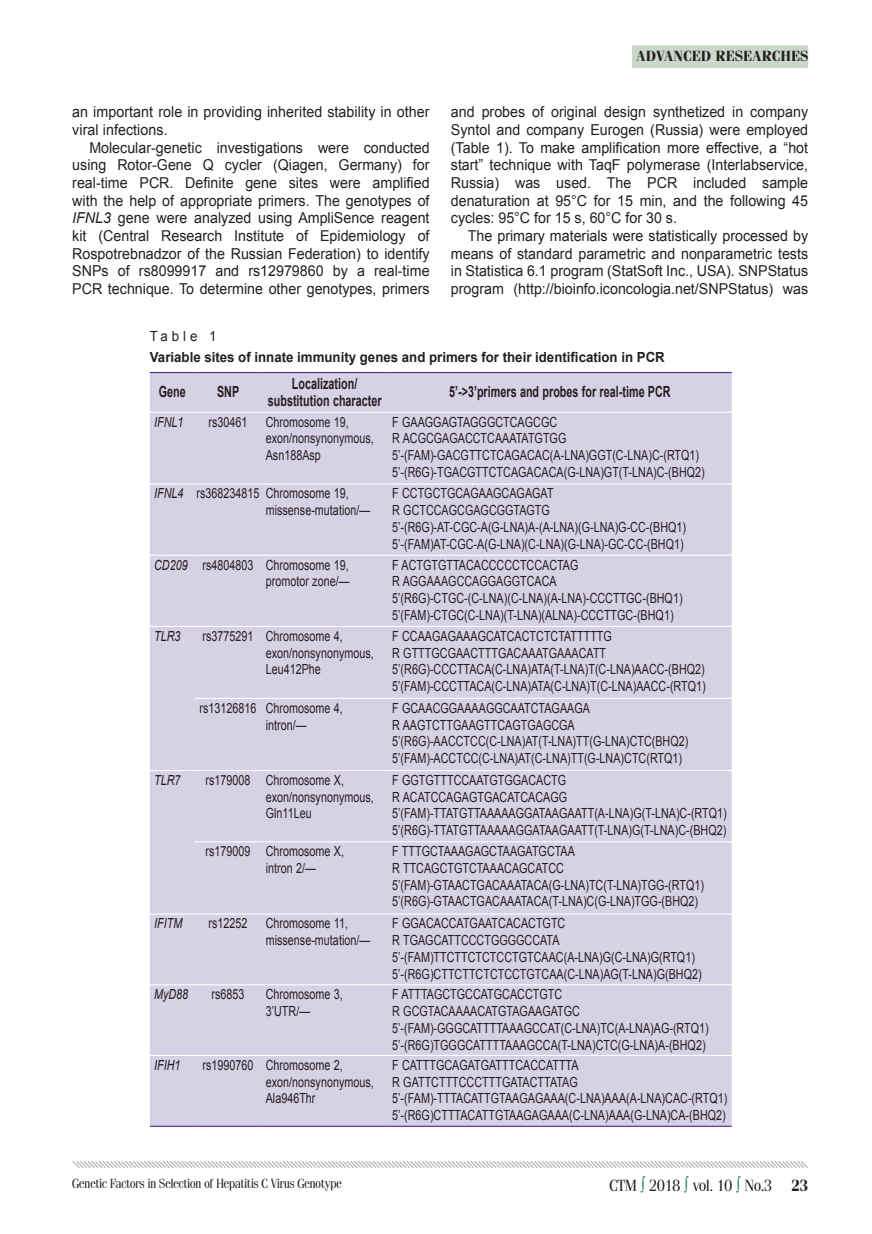
<style>
.page{position:relative;width:872px;height:1234px;background:#fff}
.page>*{position:absolute;margin:0;border:0;box-sizing:border-box;transform-origin:0 0}
.t1{font:16.5px "Simeiz";color:#231f20}
.t2{font:700 15.3px/16.8px "Arial";letter-spacing:.005em;color:#231f20;text-align:center;scale:.7 1}
.t3{font:15px/17.7px "Arial";color:#231f20;text-align:justify;scale:.95 1}
.t4{font:700 15px "Simeiz";letter-spacing:.04em;color:#231f20}
.t5{font:13.95px/16.8px "Arial";letter-spacing:.005em;color:#231f20;scale:.77 1}
.t6{font:700 13.95px "Arial";color:#231f20;scale:.95 1}
.t7{font:italic 13.95px "Arial";letter-spacing:.005em;color:#231f20;scale:.77 1}
.t8{font:13.95px "Arial";letter-spacing:.005em;color:#231f20;scale:.95 1}
.t9{font:13.5px "Simeiz";color:#231f20;scale:.95 1}
.s1{font-style:italic}
.s2{color:#127c43}
.s3{font-weight:700}
</style>
<div class="page">
<svg style="left:72px;top:1161px;width:736px;height:7px"></svg>
<div style="left:632px;top:45px;width:176px;height:23px;background:#cbd8c9"></div>
<div style="left:150px;top:373px;width:582px;height:752px;background:#d7d1e6"></div>
<hr style="left:150px;top:411px;width:45px;height:1px;background:#fff">
<hr style="left:195px;top:411px;width:66px;height:1px;background:#fff">
<hr style="left:261px;top:411px;width:127px;height:1px;background:#fff">
<hr style="left:388px;top:411px;width:344px;height:1px;background:#fff">
<hr style="left:150px;top:483px;width:45px;height:1px;background:#fff">
<hr style="left:195px;top:483px;width:66px;height:1px;background:#fff">
<hr style="left:261px;top:483px;width:127px;height:1px;background:#fff">
<hr style="left:388px;top:483px;width:344px;height:1px;background:#fff">
<hr style="left:150px;top:554px;width:45px;height:1px;background:#fff">
<hr style="left:195px;top:554px;width:66px;height:1px;background:#fff">
<hr style="left:261px;top:554px;width:127px;height:1px;background:#fff">
<hr style="left:388px;top:554px;width:344px;height:1px;background:#fff">
<hr style="left:150px;top:625px;width:45px;height:2px;background:#fff">
<hr style="left:195px;top:625px;width:66px;height:2px;background:#fff">
<hr style="left:261px;top:625px;width:127px;height:2px;background:#fff">
<hr style="left:388px;top:625px;width:344px;height:2px;background:#fff">
<hr style="left:195px;top:697px;width:66px;height:1px;background:#fff">
<hr style="left:261px;top:697px;width:127px;height:1px;background:#fff">
<hr style="left:388px;top:697px;width:344px;height:1px;background:#fff">
<hr style="left:150px;top:769px;width:45px;height:2px;background:#fff">
<hr style="left:195px;top:769px;width:66px;height:2px;background:#fff">
<hr style="left:261px;top:769px;width:127px;height:2px;background:#fff">
<hr style="left:388px;top:769px;width:344px;height:2px;background:#fff">
<hr style="left:195px;top:841px;width:66px;height:1px;background:#fff">
<hr style="left:261px;top:841px;width:127px;height:1px;background:#fff">
<hr style="left:388px;top:841px;width:344px;height:1px;background:#fff">
<hr style="left:150px;top:913px;width:45px;height:1px;background:#fff">
<hr style="left:195px;top:913px;width:66px;height:1px;background:#fff">
<hr style="left:261px;top:913px;width:127px;height:1px;background:#fff">
<hr style="left:388px;top:913px;width:344px;height:1px;background:#fff">
<hr style="left:150px;top:984px;width:45px;height:1px;background:#fff">
<hr style="left:195px;top:984px;width:66px;height:1px;background:#fff">
<hr style="left:261px;top:984px;width:127px;height:1px;background:#fff">
<hr style="left:388px;top:984px;width:344px;height:1px;background:#fff">
<hr style="left:150px;top:1054px;width:45px;height:1px;background:#fff">
<hr style="left:195px;top:1054px;width:66px;height:1px;background:#fff">
<hr style="left:261px;top:1054px;width:127px;height:1px;background:#fff">
<hr style="left:388px;top:1054px;width:344px;height:1px;background:#fff">
<hr style="left:150px;top:372px;width:45px;height:1px;background:#542685">
<hr style="left:195px;top:372px;width:66px;height:1px;background:#542685">
<hr style="left:261px;top:372px;width:127px;height:1px;background:#542685">
<hr style="left:388px;top:372px;width:344px;height:1px;background:#542685">
<hr style="left:150px;top:1125px;width:45px;height:1px;background:#542685">
<hr style="left:195px;top:1125px;width:66px;height:1px;background:#542685">
<hr style="left:261px;top:1125px;width:127px;height:1px;background:#542685">
<hr style="left:388px;top:1125px;width:344px;height:1px;background:#542685">
<p class="t3" style="left:72px;top:103px;width:377px">an important role in providing inherited stability in other viral infections.</p>
<p class="t3" style="left:72px;top:138px;width:377px;text-indent:17px">Molecular-genetic investigations were conducted using Rotor-Gene Q cycler (Qiagen, Germany) for real-time PCR. Definite gene sites were amplified with the help of appropriate primers. The genotypes of <span class="s1">IFNL3</span> gene were analyzed using AmpliSence reagent kit (Central Research Institute of Epidemiology of Rospotrebnadzor of the Russian Federation) to identify SNPs of rs8099917 and rs12979860 by a real-time PCR technique. To determine other genotypes, primers</p>
<p class="t4" style="left:636px;top:48px;width:173px">ADVANCED RESEARCHES</p>
<p class="t3" style="left:451px;top:103px;width:377px">and probes of original design synthetized in company Syntol and company Eurogen (Russia) were employed (Table 1). To make amplification more effective, a “hot start” technique with TaqF polymerase (Interlabservice, Russia) was used. The PCR included sample denaturation at 95°C for 15 min, and the following 45 cycles: 95°C for 15 s, 60°C for 30 s.</p>
<p class="t3" style="left:451px;top:227px;width:377px;text-indent:17px">The primary materials were statistically processed by means of standard parametric and nonparametric tests in Statistica 6.1 program (StatSoft Inc., USA). SNPStatus program (http://bioinfo.iconcologia.net/SNPStatus) was</p>
<p class="t8" style="left:150px;top:326px;width:72px">Table 1</p>
<p class="t6" style="left:150px;top:347px;width:543px">Variable sites of innate immunity genes and primers for their identification in PCR</p>
<p class="t2" style="left:159px;top:384px;width:40px">Gene</p>
<p class="t2" style="left:217px;top:384px;width:33px">SNP</p>
<p class="t2" style="left:268px;top:375px;width:164px">Localization/ substitution character</p>
<p class="t2" style="left:449px;top:384px;width:318px">5’-&gt;3’primers and probes for real-time PCR</p>
<p class="t7" style="left:154px;top:412px;width:40px">IFNL1</p>
<p class="t5" style="left:208px;top:413px;width:52px">rs30461</p>
<p class="t5" style="left:266px;top:413px;width:142px">Chromosome 19, exon/nonsynonymous,<br>Asn188Asp</p>
<p class="t5" style="left:392px;top:413px;width:407px">F GAAGGAGTAGGGCTCAGCGC<br>R ACGCGAGACCTCAAATATGTGG 5’-(FAM)-GACGTTCTCAGACAC(A-LNA)GGT(C-LNA)C-(RTQ1)<br>5’-(R6G)-TGACGTTCTCAGACACA(G-LNA)GT(T-LNA)C-(BHQ2)</p>
<p class="t5" style="left:266px;top:485px;width:137px;text-indent:-112px"><span class="s1">IFNL4</span> rs368234815 Chromosome 19, missense-mutation/—</p>
<p class="t5" style="left:392px;top:485px;width:383px">F CCTGCTGCAGAAGCAGAGAT<br>R GCTCCAGCGAGCGGTAGTG 5’-(R6G)-AT-CGC-A(G-LNA)A-(A-LNA)(G-LNA)G-CC-(BHQ1)<br>5’-(FAM)AT-CGC-A(G-LNA)(C-LNA)(G-LNA)-GC-CC-(BHQ1)</p>
<p class="t5" style="left:154px;top:556px;width:255px;text-align:right"><span class="s1">CD209</span> rs4804803 Chromosome 19, promotor zone/—</p>
<p class="t5" style="left:392px;top:556px;width:379px">F ACTGTGTTACACCCCCTCCACTAG<br>R AGGAAAGCCAGGAGGTCACA 5’(R6G)-CTGC-(C-LNA)(C-LNA)(A-LNA)-CCCTTGC-(BHQ1)<br>5’(FAM)-CTGC(C-LNA)(T-LNA)(ALNA)-CCCTTGC-(BHQ1)</p>
<p class="t7" style="left:154px;top:626px;width:36px">TLR3</p>
<p class="t5" style="left:266px;top:627px;width:142px;text-indent:-63px">rs3775291 Chromosome 4, exon/nonsynonymous,<br>Leu412Phe</p>
<p class="t5" style="left:392px;top:627px;width:409px">F CCAAGAGAAAGCATCACTCTCTATTTTTG<br>R GTTTGCGAACTTTGACAAATGAAACATT 5’(R6G)-CCCTTACA(C-LNA)ATA(T-LNA)T(C-LNA)AACC-(BHQ2)<br>5’(FAM)-CCCTTACA(C-LNA)ATA(C-LNA)T(C-LNA)AACC-(RTQ1)</p>
<p class="t5" style="left:266px;top:699px;width:102px;text-indent:-66px">rs13126816 Chromosome 4, intron/—</p>
<p class="t5" style="left:392px;top:699px;width:386px">F GCAACGGAAAAGGCAATCTAGAAGA<br>R AAGTCTTGAAGTTCAGTGAGCGA 5’(R6G)-AACCTCC(C-LNA)AT(T-LNA)TT(G-LNA)CTC(BHQ2)<br>5’(FAM)-ACCTCC(C-LNA)AT(C-LNA)TT(G-LNA)CTC(RTQ1)</p>
<p class="t7" style="left:154px;top:770px;width:36px">TLR7</p>
<p class="t5" style="left:266px;top:771px;width:142px;text-indent:-60px">rs179008 Chromosome Х, exon/nonsynonymous,<br>Gln11Leu</p>
<p class="t5" style="left:392px;top:771px;width:436px">F GGTGTTTCCAATGTGGACACTG<br>R ACATCCAGAGTGACATCACAGG 5’(FAM)-TTATGTTAAAAAGGATAAGAATT(A-LNA)G(T-LNA)C-(RTQ1)<br>5’(R6G)-TTATGTTAAAAAGGATAAGAATT(T-LNA)G(T-LNA)C-(BHQ2)</p>
<p class="t5" style="left:266px;top:842px;width:103px;text-indent:-60px">rs179009 Chromosome Х, intron 2/—</p>
<p class="t5" style="left:392px;top:842px;width:406px">F TTTGCTAAAGAGCTAAGATGCTAA<br>R TTCAGCTGTCTAAACAGCATCC 5’(FAM)-GTAACTGACAAATACA(G-LNA)TC(T-LNA)TGG-(RTQ1)<br>5’(R6G)-GTAACTGACAAATACA(T-LNA)C(G-LNA)TGG-(BHQ2)</p>
<p class="t7" style="left:154px;top:913px;width:38px">IFITM</p>
<p class="t5" style="left:208px;top:914px;width:52px">rs12252</p>
<p class="t5" style="left:266px;top:914px;width:137px">Chromosome 11, missense-mutation/—</p>
<p class="t5" style="left:392px;top:914px;width:403px">F GGACACCATGAATCACACTGTC<br>R TGAGCATTCCCTGGGGCCATA 5’-(FAM)TTCTTCTCTCCTGTCAAC(A-LNA)G(C-LNA)G(RTQ1)<br>5’-(R6G)CTTCTTCTCTCCTGTCAA(C-LNA)AG(T-LNA)G(BHQ2)</p>
<p class="t7" style="left:154px;top:984px;width:46px">MyD88</p>
<p class="t5" style="left:211px;top:985px;width:44px">rs6853</p>
<p class="t5" style="left:266px;top:985px;width:102px">Chromosome 3,<br>3’UTR/—</p>
<p class="t5" style="left:392px;top:985px;width:413px">F ATTTAGCTGCCATGCACCTGTC<br>R GCGTACAAAACATGTAGAAGATGC 5’-(FAM)-GGGCATTTTAAAGCCAT(C-LNA)TC(A-LNA)AG-(RTQ1)<br>5’-(R6G)TGGGCATTTTAAAGCCA(T-LNA)CTC(G-LNA)A-(BHQ2)</p>
<p class="t7" style="left:154px;top:1055px;width:36px">IFIH1</p>
<p class="t5" style="left:266px;top:1056px;width:142px;text-indent:-63px">rs1990760 Chromosome 2, exon/nonsynonymous,<br>Ala946Thr</p>
<p class="t5" style="left:392px;top:1056px;width:437px">F CATTTGCAGATGATTTCACCATTTA<br>R GATTCTTTCCCTTTGATACTTATAG 5’-(FAM)-TTTACATTGTAAGAGAAA(C-LNA)AAA(A-LNA)CAC-(RTQ1)<br>5’-(R6G)CTTTACATTGTAAGAGAAA(C-LNA)AAA(G-LNA)CA-(BHQ2)</p>
<p class="t9" style="left:72px;top:1176px;width:285px">Genetic Factors in Selection of Hepatitis C Virus Genotype</p>
<p class="t1" style="left:609px;top:1176px;width:200px">СТМ <span class="s2">∫</span> 2018 <span class="s2">∫</span> vol. 10 <span class="s2">∫</span> No.3 <span class="s3">23</span></p>
</div>
